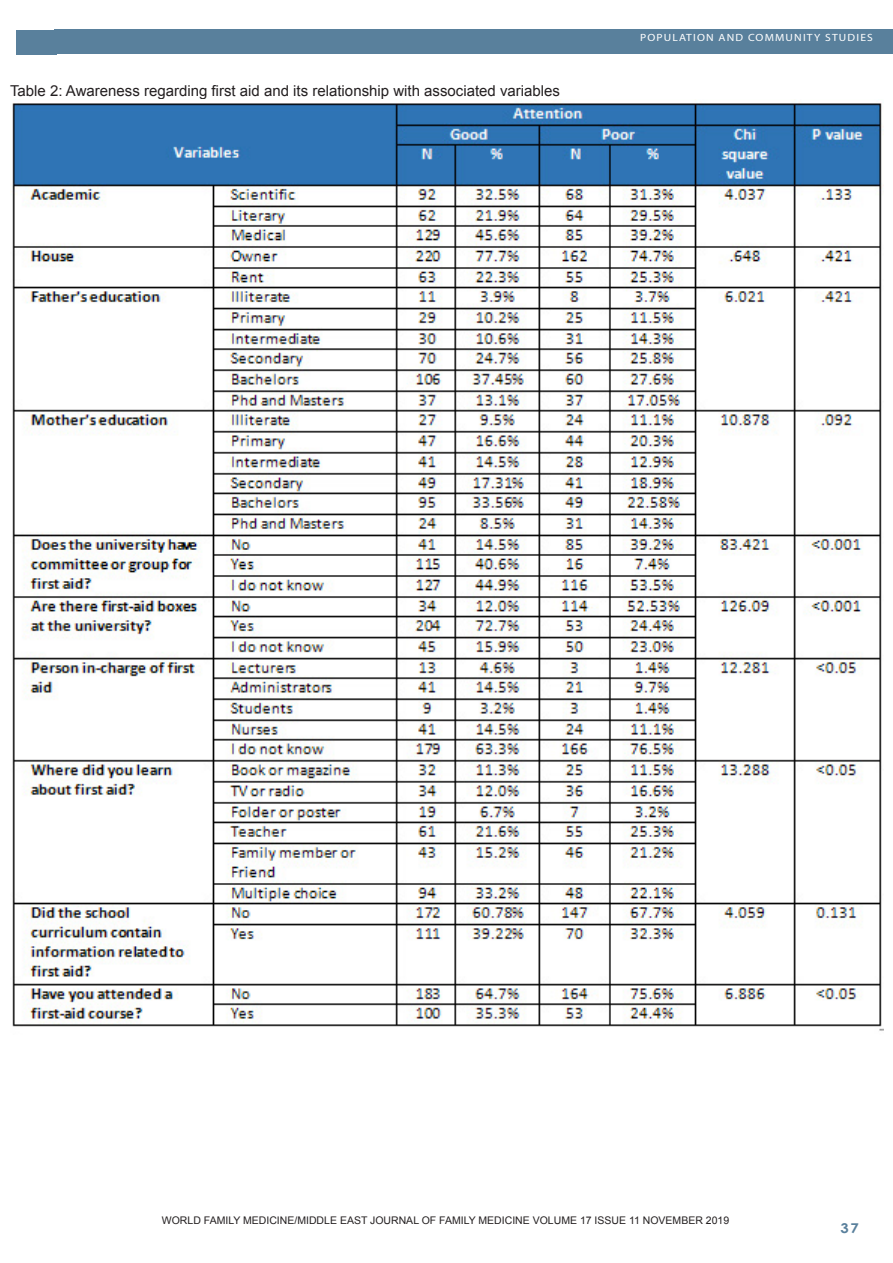
<style>
.page{position:relative;width:893px;height:1263px;background:#fff}
.page>*{position:absolute;margin:0;border:0;box-sizing:border-box;transform-origin:0 0}
.Footnote_Text{font:15px "Arial";color:#231f20}
.t1{font:700 13.5px "Century Gothic";color:#59809c;scale:1.1 1}
.Footnote_Text-2{font:10.5px "Arial";color:#231f20}
.t2{font:10.5px "Myriad";letter-spacing:.1em;color:#fff;scale:1.1 1}
</style>
<div class="page">
<div style="left:54px;top:30px;width:839px;height:24px;background:#59809c"></div>
<img style="left:12px;top:99px;width:871px;height:932px">
<div style="left:16px;top:30px;width:41px;height:24px;background:#59809c"></div>
<div style="left:85px;top:160px;width:37px;height:23px;background:#2f74b5"></div>
<p class="Footnote_Text" style="left:10px;top:81px;width:551px">Table 2: Awareness regarding first aid and its relationship with associated variables</p>
<p class="t2" style="left:640px;top:32px;width:213px">POPULATION AND COMMUNITY STUDIES</p>
<p class="Footnote_Text-2" style="left:586px;top:1214px;width:7px">5</p>
<p class="Footnote_Text-2" style="left:626px;top:1214px;width:41px">10, DEC</p>
<p class="Footnote_Text-2" style="left:723px;top:1214px;width:7px">7</p>
<p class="Footnote_Text-2" style="left:162px;top:1214px;width:569px">WORLD FAMILY MEDICINE/MIDDLE EAST JOURNAL OF FAMILY MEDICINE VOLUME 17 ISSUE 11 NOVEMBER 2019</p>
<p class="t1" style="left:840px;top:1218px;width:18px">37</p>
</div>
